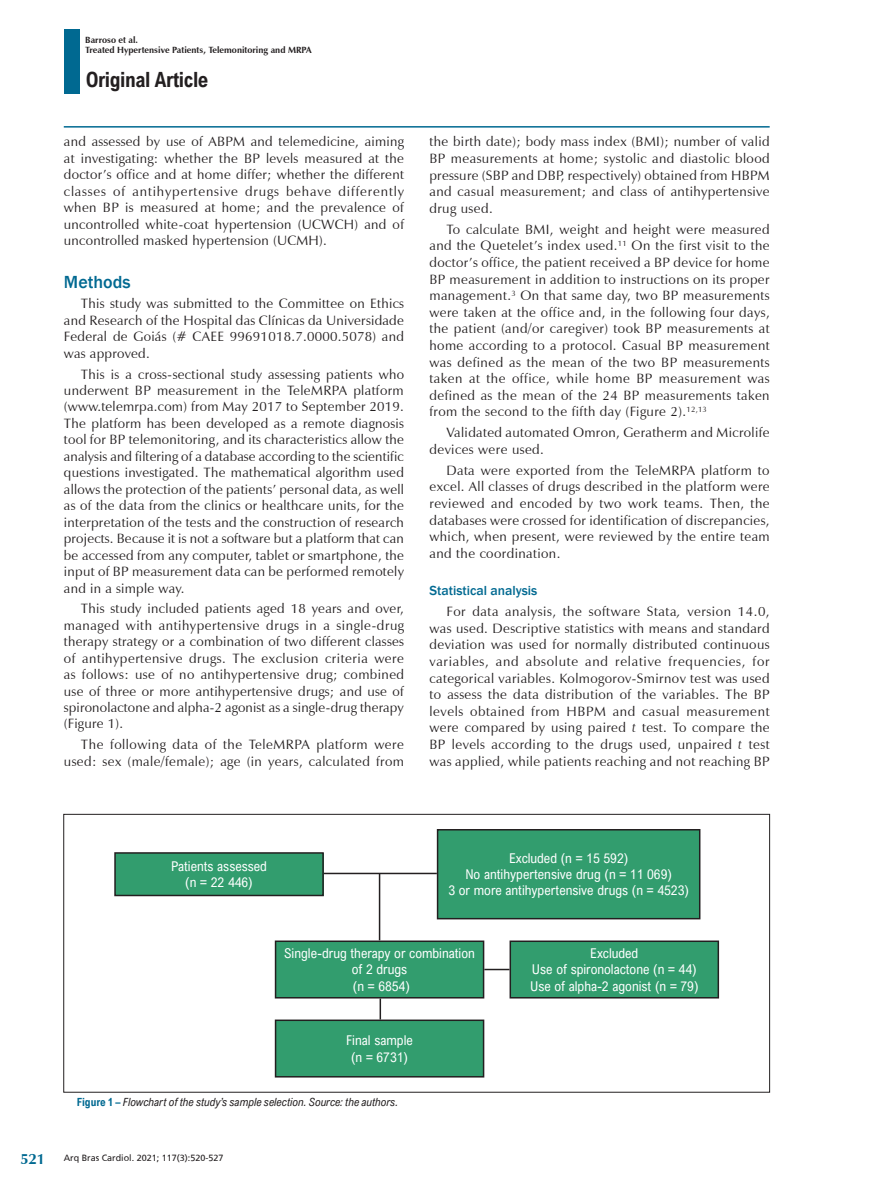
<style>
.page{position:relative;width:893px;height:1191px;background:#fff}
.page>*{position:absolute;margin:0;border:0;box-sizing:border-box;transform-origin:0 0}
.t1{font:700 21px "Arial Nova Cond";letter-spacing:-.02em;color:#231f20}
._02_-_TITULO_-_MATER{font:500 18px "Franklin Gothic";color:#006991}
.t2{font:700 15px "Zapf Humanist 601 BT";color:#006991}
._01-TEXTO_BASICO{font:13.5px/16.5px "Zapf Humanist 601 BT";letter-spacing:.03em;color:#231f20;text-align:justify}
.t3{font:13.5px/16.2px "Arial Nova Cond";color:#fff;text-align:center}
._03_-_SUBTITULO_PRIN{font:500 13.5px "Franklin Gothic";color:#006991}
._05_LEGENDA_TABELA{font:italic 11.25px "Arial Nova Cond";color:#231f20}
.t4{font:700 9px/10.8px "Zapf Humanist 601 BT";color:#231f20}
.t5{font:9px "Frutiger";color:#231f20}
.s1{font-style:italic}
.s2{font-weight:700;font-style:normal;color:#006991}
</style>
<div class="page">
<hr style="left:64px;top:126px;width:706px;height:2px;background:#006991">
<div style="left:64px;top:29px;width:16px;height:65px;background:#006991"></div>
<div style="left:276px;top:941px;width:208px;height:56px;background:#329d6e"></div>
<div style="left:275px;top:940px;width:209px;height:58px;border:2px solid #231f20"></div>
<div style="left:276px;top:1020px;width:208px;height:56px;background:#329d6e"></div>
<div style="left:275px;top:1019px;width:209px;height:58px;border:2px solid #231f20"></div>
<div style="left:510px;top:941px;width:208px;height:56px;background:#329d6e"></div>
<div style="left:510px;top:940px;width:209px;height:58px;border:2px solid #231f20"></div>
<hr style="left:379px;top:873px;width:1px;height:67px;background:#231f20">
<div style="left:115px;top:853px;width:208px;height:42px;background:#329d6e"></div>
<div style="left:114px;top:852px;width:210px;height:44px;border:2px solid #231f20"></div>
<div style="left:438px;top:829px;width:262px;height:89px;background:#329d6e"></div>
<div style="left:437px;top:829px;width:263px;height:90px;border:2px solid #231f20"></div>
<hr style="left:324px;top:872px;width:113px;height:2px;background:#231f20">
<hr style="left:484px;top:968px;width:26px;height:2px;background:#231f20">
<svg style="left:380px;top:998px;width:1px;height:21px"></svg>
<p class="t4" style="left:85px;top:34px;width:228px">Barroso et al.<br>Treated Hypertensive Patients, Telemonitoring and MRPA</p>
<h1 class="t1" style="left:86px;top:67px;width:124px">Original Article</h1>
<p class="_01-TEXTO_BASICO" style="left:64px;top:133px;width:342px">and assessed by use of ABPM and telemedicine, aiming at investigating: whether the BP levels measured at the doctor’s office and at home differ; whether the different classes of antihypertensive drugs behave differently when BP is measured at home; and the prevalence of uncontrolled white-coat hypertension (UCWCH) and of uncontrolled masked hypertension (UCMH).</p>
<p class="_02_-_TITULO_-_MATER" style="left:64px;top:270px;width:68px">Methods</p>
<p class="_01-TEXTO_BASICO" style="left:64px;top:295px;width:342px;text-indent:17px">This study was submitted to the Committee on Ethics and Research of the Hospital das Clínicas da Universidade Federal de Goiás (# CAEE 99691018.7.0000.5078) and was approved.</p>
<p class="_01-TEXTO_BASICO" style="left:64px;top:366px;width:342px;text-indent:17px">This is a cross-sectional study assessing patients who underwent BP measurement in the TeleMRPA platform (www.telemrpa.com) from May 2017 to September 2019.<br>The platform has been developed as a remote diagnosis tool for BP telemonitoring, and its characteristics allow the analysis and filtering of a database according to the scientific questions investigated. The mathematical algorithm used allows the protection of the patients’ personal data, as well as of the data from the clinics or healthcare units, for the interpretation of the tests and the construction of research projects. Because it is not a software but a platform that can be accessed from any computer, tablet or smartphone, the input of BP measurement data can be performed remotely and in a simple way.</p>
<p class="_01-TEXTO_BASICO" style="left:64px;top:600px;width:342px;text-indent:17px">This study included patients aged 18 years and over, managed with antihypertensive drugs in a single-drug therapy strategy or a combination of two different classes of antihypertensive drugs. The exclusion criteria were as follows: use of no antihypertensive drug; combined use of three or more antihypertensive drugs; and use of spironolactone and alpha-2 agonist as a single-drug therapy (Figure 1).</p>
<p class="_01-TEXTO_BASICO" style="left:64px;top:736px;width:342px;text-align:right">The following data of the TeleMRPA platform were used: sex (male/female); age (in years, calculated from</p>
<p class="_01-TEXTO_BASICO" style="left:429px;top:133px;width:342px">the birth date); body mass index (BMI); number of valid BP measurements at home; systolic and diastolic blood pressure (SBP and DBP, respectively) obtained from HBPM and casual measurement; and class of antihypertensive drug used.</p>
<p class="_01-TEXTO_BASICO" style="left:429px;top:221px;width:342px;text-indent:17px">To calculate BMI, weight and height were measured and the Quetelet’s index used.<sup>11</sup> On the first visit to the doctor’s office, the patient received a BP device for home BP measurement in addition to instructions on its proper management.<sup>3</sup> On that same day, two BP measurements were taken at the office and, in the following four days, the patient (and/or caregiver) took BP measurements at home according to a protocol. Casual BP measurement was defined as the mean of the two BP measurements taken at the office, while home BP measurement was defined as the mean of the 24 BP measurements taken from the second to the fifth day (Figure 2).<sup>12,13</sup></p>
<p class="_01-TEXTO_BASICO" style="left:429px;top:424px;width:342px;text-indent:17px">Validated automated Omron, Geratherm and Microlife devices were used.</p>
<p class="_01-TEXTO_BASICO" style="left:429px;top:462px;width:342px;text-indent:17px">Data were exported from the TeleMRPA platform to excel. All classes of drugs described in the platform were reviewed and encoded by two work teams. Then, the databases were crossed for identification of discrepancies, which, when present, were reviewed by the entire team and the coordination.</p>
<p class="_03_-_SUBTITULO_PRIN" style="left:429px;top:582px;width:109px">Statistical analysis</p>
<p class="_01-TEXTO_BASICO" style="left:429px;top:603px;width:342px;text-indent:17px">For data analysis, the software Stata<span class="s1">,</span> version 14.0, was used. Descriptive statistics with means and standard deviation was used for normally distributed continuous variables, and absolute and relative frequencies, for categorical variables. Kolmogorov-Smirnov test was used to assess the data distribution of the variables. The BP levels obtained from HBPM and casual measurement were compared by using paired <span class="s1">t</span> test. To compare the BP levels according to the drugs used, unpaired <span class="s1">t</span> test was applied, while patients reaching and not reaching BP</p>
<p class="t2" style="left:20px;top:1149px;width:26px">521</p>
<p class="t3" style="left:171px;top:858px;width:97px">Patients assessed</p>
<p class="t3" style="left:185px;top:874px;width:69px">(n = 22 446)</p>
<p class="t3" style="left:509px;top:849px;width:121px">Excluded (n = 15 592)</p>
<p class="t3" style="left:465px;top:866px;width:208px">No antihypertensive drug (n = 11 069)</p>
<p class="t3" style="left:448px;top:882px;width:242px">3 or more antihypertensive drugs (n = 4523)</p>
<p class="t3" style="left:284px;top:945px;width:192px">Single-drug therapy or combination of 2 drugs</p>
<p class="t3" style="left:353px;top:977px;width:58px">(n = 6854)</p>
<p class="t3" style="left:346px;top:1032px;width:68px">Final sample</p>
<p class="t3" style="left:351px;top:1048px;width:58px">(n = 6731)</p>
<p class="t3" style="left:590px;top:945px;width:50px">Excluded</p>
<p class="t3" style="left:532px;top:961px;width:166px">Use of spironolactone (n = 44)</p>
<p class="t3" style="left:530px;top:977px;width:170px">Use of alpha-2 agonist (n = 79)</p>
<p class="_05_LEGENDA_TABELA" style="left:77px;top:1095px;width:323px"><span class="s2">Figure 1 –</span> Flowchart of the study’s sample selection. Source: the authors.</p>
<p class="t5" style="left:64px;top:1153px;width:161px">Arq Bras Cardiol. 2021; 117(3):520-527</p>
</div>
